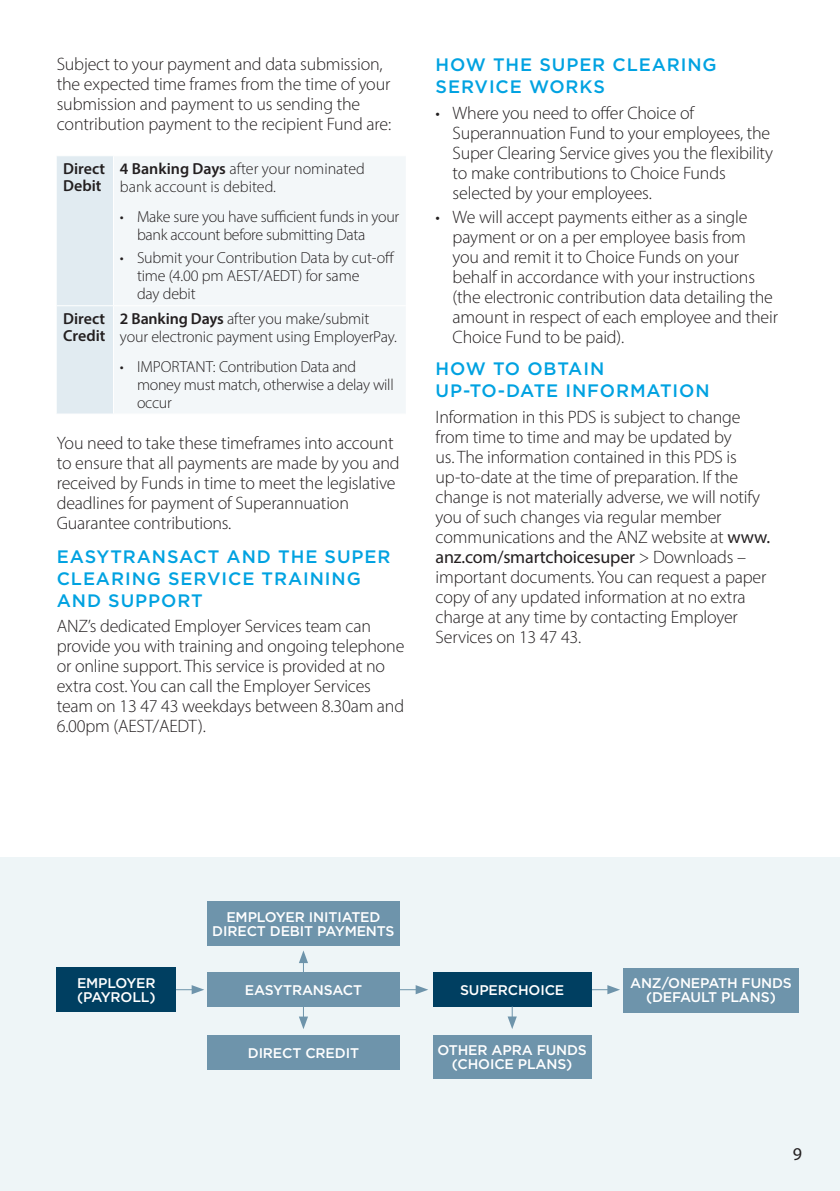
<style>
.page{position:relative;width:840px;height:1191px;background:#fff}
.page>*{position:absolute;margin:0;border:0;box-sizing:border-box;transform-origin:0 0}
._1_Body_9_10{font:300 18px/20px "Myriad Pro";letter-spacing:-.01em;color:#231f20}
.Head_2_Gotham_9_11{font:500 18px/22px "Gotham";letter-spacing:.05em;color:#00a2e1}
._1_Body_9_10-2{font:500 18px/22px "Gotham";letter-spacing:.05em;color:#00a2e1}
.t1{font:18px "Myriad Pro";color:#231f20}
._08_Table_body{font:300 16px/18px "Myriad Pro";letter-spacing:-.01em;color:#231f20}
._08_Table_body-2{font:600 16px/17px "Myriad Pro";color:#231f20}
._1_Body_9_10-3{font:500 14px/14px "Gotham";letter-spacing:-.01em;color:#fff;text-align:center}
.s1{font-weight:600}
.s2{font-weight:400}
</style>
<div class="page">
<div style="left:0;top:857px;width:839px;height:334px;background:#eef5f7"></div>
<div style="left:57px;top:156px;width:56px;height:257px;background:#e1ebf1"></div>
<div style="left:114px;top:157px;width:291px;height:256px;background:#f3f7f9"></div>
<hr style="left:57px;top:305px;width:56px;height:1px;background:#fff">
<hr style="left:113px;top:305px;width:292px;height:1px;background:#fff">
<div style="left:207px;top:900px;width:192px;height:45px;background:#6e94ab"></div>
<div style="left:207px;top:972px;width:192px;height:34px;background:#6e94ab"></div>
<div style="left:432px;top:1035px;width:159px;height:43px;background:#6e94ab"></div>
<div style="left:622px;top:968px;width:176px;height:44px;background:#6e94ab"></div>
<div style="left:207px;top:1035px;width:192px;height:34px;background:#6e94ab"></div>
<div style="left:57px;top:967px;width:119px;height:45px;background:#003f61"></div>
<svg style="left:176px;top:985px;width:28px;height:9px"></svg>
<svg style="left:591px;top:985px;width:28px;height:9px"></svg>
<svg style="left:299px;top:950px;width:9px;height:22px"></svg>
<svg style="left:299px;top:1006px;width:9px;height:23px"></svg>
<svg style="left:399px;top:985px;width:29px;height:9px"></svg>
<div style="left:432px;top:972px;width:159px;height:34px;background:#003f61"></div>
<svg style="left:507px;top:1006px;width:9px;height:23px"></svg>
<p class="_1_Body_9_10" style="left:57px;top:54px;width:336px">Subject to your payment and data submission, the expected time frames from the time of your submission and payment to us sending the contribution payment to the recipient Fund are:</p>
<p class="_08_Table_body-2" style="left:63px;top:160px;width:43px">Direct<br>Debit</p>
<p class="_08_Table_body" style="left:120px;top:160px;width:246px"><span class="s1">4 Banking Days</span> after your nominated bank account is debited.</p>
<p class="_08_Table_body" style="left:137px;top:207px;width:264px;text-indent:-17px">• Make sure you have sufficient funds in your bank account before submitting Data</p>
<p class="_08_Table_body" style="left:137px;top:249px;width:259px;text-indent:-17px">• Submit your Contribution Data by cut-off time (4.00 pm AEST/AEDT) for same<br>day debit</p>
<p class="_08_Table_body-2" style="left:63px;top:310px;width:44px">Direct<br>Credit</p>
<p class="_08_Table_body" style="left:120px;top:310px;width:278px"><span class="s1">2 Banking Days</span> after you make/submit your electronic payment using EmployerPay.</p>
<p class="_08_Table_body" style="left:137px;top:357px;width:258px;text-indent:-17px">• IMPORTANT: Contribution Data and money must match, otherwise a delay will occur</p>
<p class="_1_Body_9_10" style="left:57px;top:433px;width:344px">You need to take these timeframes into account to ensure that all payments are made by you and received by Funds in time to meet the legislative deadlines for payment of Superannuation Guarantee contributions.</p>
<p class="Head_2_Gotham_9_11" style="left:57px;top:545px;width:335px">EASYTRANSACT AND THE SUPER<br>CLEARING SERVICE TRAINING<br>AND SUPPORT</p>
<p class="_1_Body_9_10" style="left:57px;top:616px;width:349px">ANZ’s dedicated Employer Services team can provide you with training and ongoing telephone or online support. This service is provided at no extra cost. You can call the Employer Services team on 13 47 43 weekdays between 8.30am and 6.00pm (AEST/AEDT).</p>
<p class="_1_Body_9_10-2" style="left:435px;top:53px;width:282px">HOW THE SUPER CLEARING<br>SERVICE WORKS</p>
<p class="_1_Body_9_10" style="left:452px;top:103px;width:322px;text-indent:-17px">• Where you need to offer Choice of Superannuation Fund to your employees, the Super Clearing Service gives you the flexibility to make contributions to Choice Funds selected by your employees.</p>
<p class="_1_Body_9_10" style="left:452px;top:207px;width:326px;text-indent:-17px">• We will accept payments either as a single payment or on a per employee basis from<br>you and remit it to Choice Funds on your behalf in accordance with your instructions (the electronic contribution data detailing the amount in respect of each employee and their Choice Fund to be paid).</p>
<p class="Head_2_Gotham_9_11" style="left:435px;top:357px;width:275px">HOW TO OBTAIN<br>UP‑TO‑DATE INFORMATION</p>
<p class="_1_Body_9_10" style="left:435px;top:406px;width:336px">Information in this PDS is subject to change from time to time and may be updated by<br>us. The information contained in this PDS is up-to-date at the time of preparation. If the change is not materially adverse, we will notify you of such changes via regular member communications and the ANZ website at <span class="s2">www. anz.com/smartchoicesuper</span> &gt; Downloads – important documents. You can request a paper copy of any updated information at no extra charge at any time by contacting Employer Services on 13 47 43.</p>
<p class="_1_Body_9_10-3" style="left:212px;top:909px;width:184px">EMPLOYER INITIATED<br>DIRECT DEBIT PAYMENTS</p>
<p class="_1_Body_9_10-3" style="left:77px;top:976px;width:80px;text-align:left">EMPLOYER (PAYROLL)</p>
<p class="_1_Body_9_10-3" style="left:460px;top:983px;width:106px">SUPERCHOICE</p>
<p class="_1_Body_9_10-3" style="left:245px;top:983px;width:119px">EASYTRANSACT</p>
<p class="_1_Body_9_10-3" style="left:248px;top:1045px;width:113px">DIRECT CREDIT</p>
<p class="_1_Body_9_10-3" style="left:437px;top:1042px;width:151px">OTHER APRA FUNDS (CHOICE PLANS)</p>
<p class="_1_Body_9_10-3" style="left:629px;top:976px;width:163px">ANZ/ONEPATH FUNDS (DEFAULT PLANS)</p>
<p class="t1" style="left:792px;top:1143px;width:11px">9</p>
</div>
